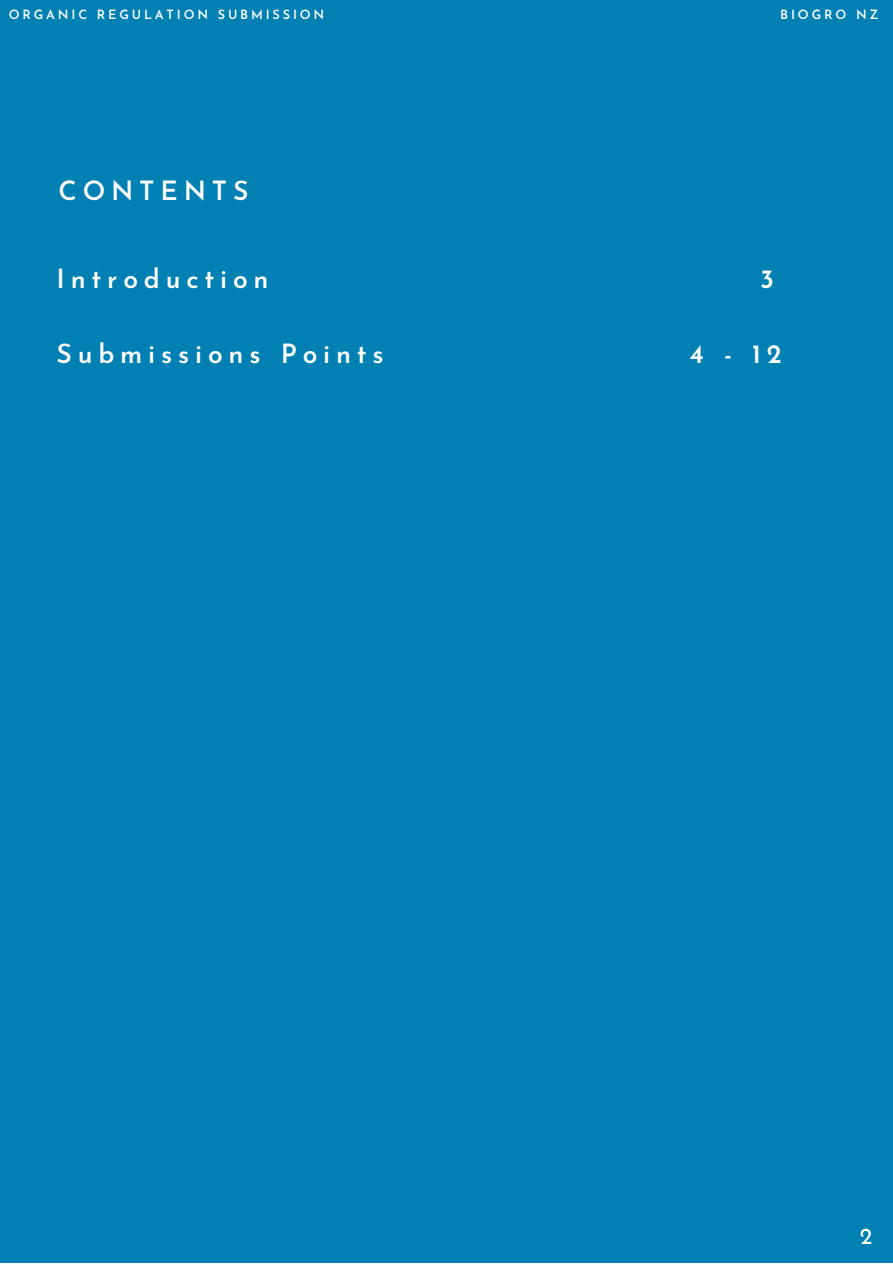
<style>
.page{position:relative;width:893px;height:1264px;background:#fff}
.page>*{position:absolute;margin:0;border:0;box-sizing:border-box;transform-origin:0 0}
.t1{font:600 26.4px "Josefin Sans";letter-spacing:.22em;color:#fff}
.t2{font:23.25px "Josefin Sans";color:#fff}
.t3{font:600 12.75px "Josefin Sans";letter-spacing:.22em;color:#fff}
</style>
<div class="page">
<div style="left:0;top:0;width:892px;height:1262px;background:#0080b3"></div>
<p class="t3" style="left:9px;top:10px;width:317px">ORGANIC REGULATION SUBMISSION</p>
<p class="t3" style="left:780px;top:10px;width:100px">BIOGRO NZ</p>
<p class="t1" style="left:58px;top:180px;width:191px">CONTENTS</p>
<p class="t1" style="left:57px;top:269px;width:214px">Introduction</p>
<p class="t1" style="left:760px;top:269px;width:15px">3</p>
<p class="t1" style="left:57px;top:343px;width:329px">Submissions Points</p>
<p class="t1" style="left:689px;top:343px;width:94px">4-12</p>
<p class="t2" style="left:859px;top:1226px;width:14px">2</p>
</div>
